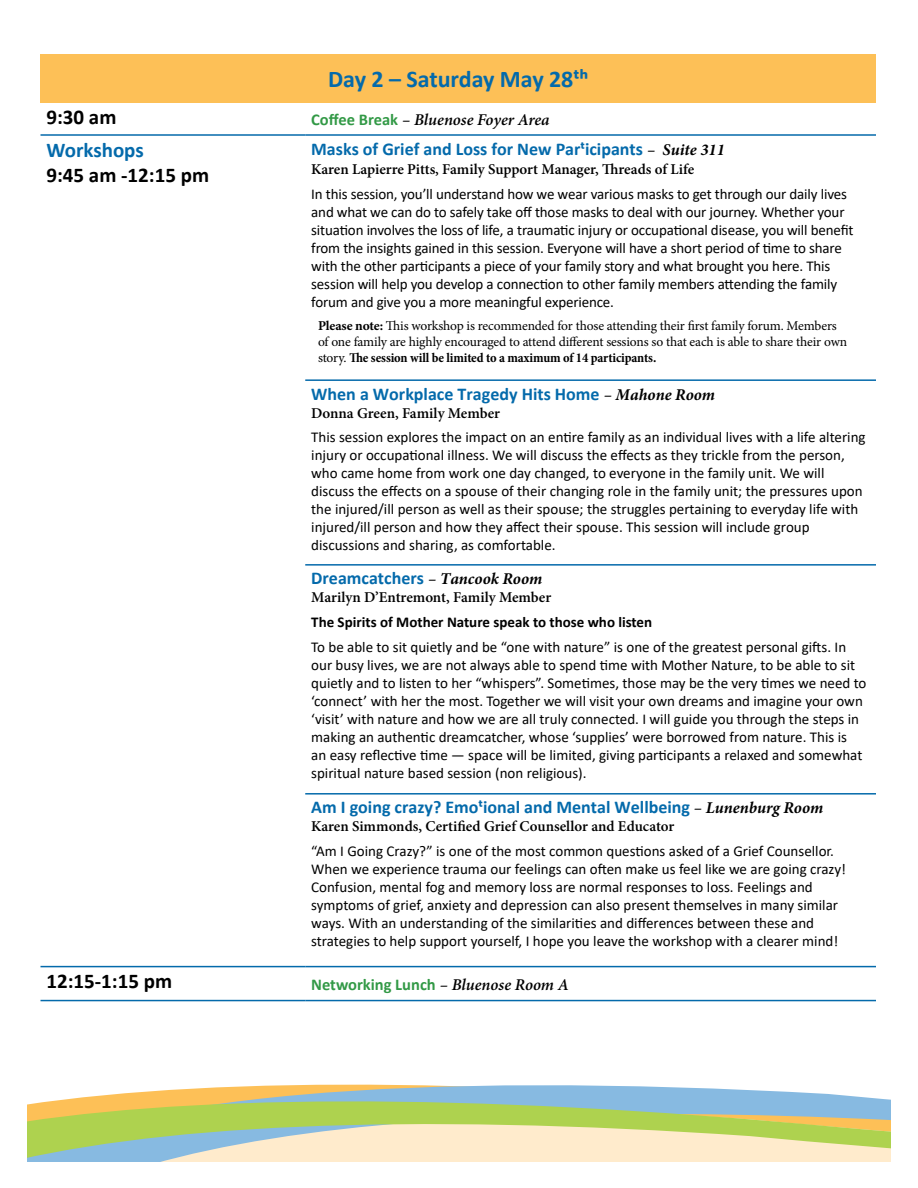
<style>
.page{position:relative;width:918px;height:1188px;background:#fff}
.page>*{position:absolute;margin:0;border:0;box-sizing:border-box;transform-origin:0 0}
.t1{font:700 24px "Calibri";color:#046aab}
.Times{font:700 21px "Calibri";color:#000}
.Times-2{font:700 21px "Calibri";color:#046aab}
.Session_Desc{font:700 18px "Calibri";color:#046aab}
.t2{font:italic 600 16.5px "Minion Pro";letter-spacing:-.005em;color:#000}
.t3{font:700 16.5px "Calibri";color:#329946}
.Session_Desc-2{font:15px/18px "Calibri";color:#000}
.t4{font:13.5px/16.2px "Minion Pro";letter-spacing:-.015em;color:#000}
.s1{font-family:"Calibri";font-weight:700;font-style:normal;color:#329946}
.s2{font-family:"Minion Pro";font-weight:600;font-style:italic;font-size:16.5px;color:#000}
.s3{font-family:"Minion Pro";font-style:italic;font-size:16.5px;color:#000}
.s4{font-family:"Minion Pro";font-weight:600}
.s5{font-weight:700}
.s6{font-weight:700;font-stretch:condensed}
.s7{font-family:"Minion Pro";font-weight:600;font-style:italic;color:#000}
</style>
<div class="page">
<svg style="left:40px;top:999px;width:836px;height:3px;background:#bfd9e9"></svg>
<svg style="left:27px;top:1084px;width:864px;height:78px;background:#c9d4a4"></svg>
<div style="left:40px;top:54px;width:836px;height:49px;background:#fdc057"></div>
<hr style="left:40px;top:134px;width:265px;height:2px;background:#046aab">
<hr style="left:305px;top:134px;width:571px;height:2px;background:#046aab">
<hr style="left:305px;top:379px;width:571px;height:2px;background:#046aab">
<hr style="left:305px;top:564px;width:571px;height:2px;background:#046aab">
<hr style="left:305px;top:793px;width:571px;height:2px;background:#046aab">
<hr style="left:40px;top:966px;width:265px;height:1px;background:#046aab">
<hr style="left:305px;top:966px;width:571px;height:1px;background:#046aab">
<hr style="left:40px;top:1000px;width:265px;height:1px;background:#046aab">
<hr style="left:305px;top:1000px;width:571px;height:1px;background:#046aab">
<p class="t1" style="left:328px;top:62px;width:262px">Day 2 – Saturday May 28th</p>
<p class="Times" style="left:46px;top:102px;width:71px">9:30 am</p>
<p class="t2" style="left:311px;top:108px;width:240px"><span class="s1">Coffee Break</span> – Bluenose Foyer Area</p>
<p class="Times-2" style="left:46px;top:135px;width:99px">Workshops</p>
<p class="Times" style="left:46px;top:160px;width:164px">9:45 am -12:15 pm</p>
<p class="Session_Desc" style="left:311px;top:136px;width:415px">Masks of Grief and Loss for New Participants <span class="s2">–</span> <span class="s3">Suite 311</span></p>
<p class="Session_Desc-2" style="left:311px;top:157px;width:537px;line-height:24.8px"><span class="s4">Karen Lapierre Pitts, Family Support Manager, Threads of Life<br></span>In this session, you’ll understand how we wear various masks to get through our daily lives</p>
<p class="Session_Desc-2" style="left:311px;top:203px;width:544px">and what we can do to safely take off those masks to deal with our journey. Whether your situation involves the loss of life, a traumatic injury or occupational disease, you will benefit from the insights gained in this session. Everyone will have a short period of time to share with the other participants a piece of your family story and what brought you here. This session will help you develop a connection to other family members attending the family forum and give you a more meaningful experience.</p>
<p class="t4" style="left:318px;top:318px;width:531px"><span class="s5">Please note:</span> This workshop is recommended for those attending their first family forum. Members of one family are highly encouraged to attend different sessions so that each is able to share their own story. <span class="s6">The session will be limited to a maximum of 14 participants.</span></p>
<p class="Session_Desc" style="left:311px;top:381px;width:405px">When a Workplace Tragedy Hits Home <span class="s2">–</span> <span class="s3">Mahone Room</span></p>
<p class="Session_Desc-2" style="left:311px;top:400px;width:556px;line-height:24.8px"><span class="s4">Donna Green, Family Member<br></span>This session explores the impact on an entire family as an individual lives with a life altering</p>
<p class="Session_Desc-2" style="left:311px;top:446px;width:553px">injury or occupational illness. We will discuss the effects as they trickle from the person, who came home from work one day changed, to everyone in the family unit. We will discuss the effects on a spouse of their changing role in the family unit; the pressures upon the injured/ill person as well as their spouse; the struggles pertaining to everyday life with injured/ill person and how they affect their spouse. This session will include group discussions and sharing, as comfortable.</p>
<p class="Session_Desc" style="left:311px;top:566px;width:233px">Dreamcatchers <span class="s2">–</span> <span class="s3">Tancook Room</span></p>
<p class="Session_Desc-2" style="left:311px;top:585px;width:536px;line-height:24.8px"><span class="s4">Marilyn D’Entremont, Family Member<br></span><span class="s5">The Spirits of Mother Nature speak to those who listen<br></span>To be able to sit quietly and be “one with nature” is one of the greatest personal gifts. In</p>
<p class="Session_Desc-2" style="left:311px;top:655px;width:557px">our busy lives, we are not always able to spend time with Mother Nature, to be able to sit quietly and to listen to her “whispers”. Sometimes, those may be the very times we need to ‘connect’ with her the most. Together we will visit your own dreams and imagine your own ‘visit’ with nature and how we are all truly connected. I will guide you through the steps in making an authentic dreamcatcher, whose ‘supplies’ were borrowed from nature. This is<br>an easy reflective time — space will be limited, giving participants a relaxed and somewhat spiritual nature based session (non religious).</p>
<p class="Session_Desc" style="left:311px;top:795px;width:514px">Am I going crazy? Emotional and Mental Wellbeing <span class="s2">–</span> <span class="s3">Lunenburg Room</span></p>
<p class="Session_Desc-2" style="left:311px;top:814px;width:524px;line-height:24.8px"><span class="s4">Karen Simmonds, Certified Grief Counsellor and Educator<br></span>“Am I Going Crazy?” is one of the most common questions asked of a Grief Counsellor.</p>
<p class="Session_Desc-2" style="left:311px;top:860px;width:536px">When we experience trauma our feelings can often make us feel like we are going crazy!<br>Confusion, mental fog and memory loss are normal responses to loss. Feelings and symptoms of grief, anxiety and depression can also present themselves in many similar ways. With an understanding of the similarities and differences between these and strategies to help support yourself, I hope you leave the workshop with a clearer mind!</p>
<p class="Times" style="left:46px;top:967px;width:127px">12:15-1:15 pm</p>
<p class="t3" style="left:311px;top:973px;width:259px">Networking Lunch <span class="s7">– Bluenose Room A</span></p>
</div>
